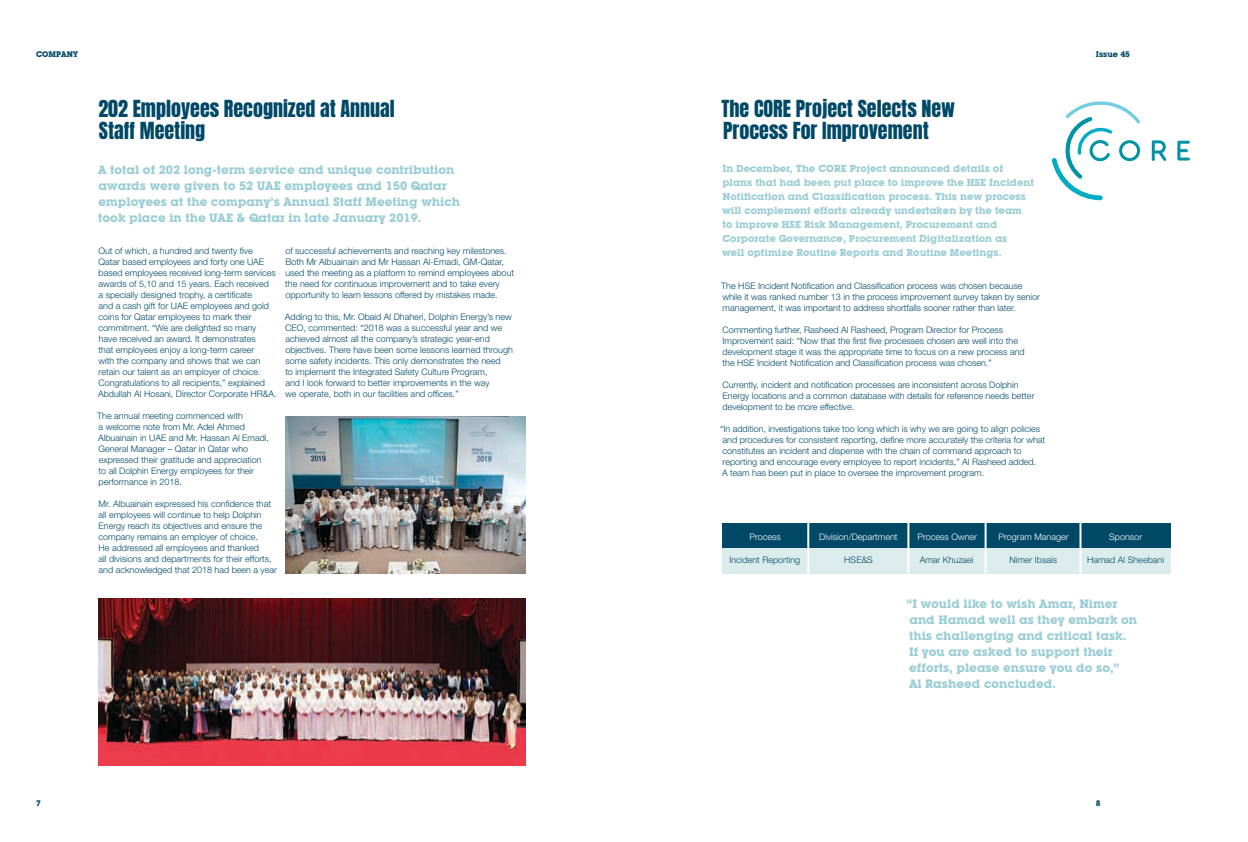
<style>
.page{position:relative;width:1248px;height:842px;background:#fff}
.page>*{position:absolute;margin:0;border:0;box-sizing:border-box;transform-origin:0 0}
.t1{font:20px/22px "Anton";color:#004966}
.t2{font:700 12px/16px "Lubalin Graph IT Cby BT";color:#9acdd4}
.t3{font:700 10px/14px "Lubalin Graph IT Cby BT";color:#9acdd4}
.t4{font:300 9px/11px "Helvetica Neue";color:#004966}
.t5{font:300 9px "Helvetica Neue";color:#fff}
.t6{font:700 8px "Lubalin Graph IT Cby BT";color:#004966}
</style>
<div class="page">
<img style="left:98px;top:599px;width:427px;height:167px">
<img style="left:285px;top:416px;width:240px;height:157px">
<div style="left:722px;top:523px;width:448px;height:25px;background:#004966"></div>
<div style="left:722px;top:548px;width:448px;height:25px;background:#dceced"></div>
<hr style="left:807px;top:523px;width:2px;height:50px;background:#fff">
<hr style="left:907px;top:523px;width:2px;height:50px;background:#fff">
<hr style="left:984px;top:523px;width:2px;height:50px;background:#fff">
<hr style="left:1079px;top:523px;width:2px;height:50px;background:#fff">
<svg style="left:1051px;top:101px;width:89px;height:99px"></svg>
<svg style="left:1151px;top:140px;width:15px;height:21px"></svg>
<svg style="left:1177px;top:141px;width:12px;height:20px"></svg>
<p class="t6" style="left:36px;top:49px;width:43px">COMPANY</p>
<h1 class="t1" style="left:98px;top:99px;width:298px">202 Employees Recognized at Annual<br>Staff Meeting</h1>
<h2 class="t2" style="left:98px;top:161px;width:363px">A total of 202 long-term service and unique contribution awards were given to 52 UAE employees and 150 Qatar employees at the company’s Annual Staff Meeting which took place in the UAE &amp; Qatar in late January 2019.</h2>
<p class="t4" style="left:285px;top:245px;width:230px">of successful achievements and reaching key milestones.<br>Both Mr Albuainain and Mr Hassan Al-Emadi, GM-Qatar, used the meeting as a platform to remind employees about the need for continuous improvement and to take every opportunity to learn lessons offered by mistakes made.</p>
<p class="t4" style="left:285px;top:311px;width:229px">Adding to this, Mr. Obaid Al Dhaheri, Dolphin Energy’s new CEO, commented: “2018 was a successful year and we achieved almost all the company’s strategic year-end objectives. There have been some lessons learned through some safety incidents. This only demonstrates the need<br>to implement the Integrated Safety Culture Program,<br>and I look forward to better improvements in the way<br>we operate, both in our facilities and offices.”</p>
<p class="t4" style="left:98px;top:245px;width:180px">Out of which, a hundred and twenty five<br>Qatar based employees and forty one UAE based employees received long-term services awards of 5,10 and 15 years. Each received<br>a specially designed trophy, a certificate<br>and a cash gift for UAE employees and gold coins for Qatar employees to mark their commitment. “We are delighted so many<br>have received an award. It demonstrates<br>that employees enjoy a long-term career<br>with the company and shows that we can retain our talent as an employer of choice.<br>Congratulations to all recipients,” explained Abdullah Al Hosani, Director Corporate HR&amp;A.</p>
<p class="t4" style="left:97px;top:410px;width:173px">The annual meeting commenced with<br>a welcome note from Mr. Adel Ahmed Albuainain in UAE and Mr. Hassan Al Emadi, General Manager – Qatar in Qatar who expressed their gratitude and appreciation to all Dolphin Energy employees for their performance in 2018.</p>
<p class="t4" style="left:98px;top:498px;width:180px">Mr. Albuainain expressed his confidence that all employees will continue to help Dolphin Energy reach its objectives and ensure the company remains an employer of choice.<br>He addressed all employees and thanked<br>all divisions and departments for their efforts, and acknowledged that 2018 had been a year</p>
<p class="t6" style="left:36px;top:798px;width:6px">7</p>
<h1 class="t1" style="left:721px;top:99px;width:235px">The CORE Project Selects New<br>Process For Improvement</h1>
<p class="t3" style="left:722px;top:161px;width:313px">In December, The CORE Project announced details of plans that had been put place to improve the HSE Incident Notification and Classification process. This new process will complement efforts already undertaken by the team to improve HSE Risk Management, Procurement and Corporate Governance, Procurement Digitalization as<br>well optimize Routine Reports and Routine Meetings.</p>
<p class="t4" style="left:721px;top:280px;width:320px">The HSE Incident Notification and Classification process was chosen because while it was ranked number 13 in the process improvement survey taken by senior management, it was important to address shortfalls sooner rather than later.</p>
<p class="t4" style="left:722px;top:324px;width:304px">Commenting further, Rasheed Al Rasheed, Program Director for Process Improvement said: “Now that the first five processes chosen are well into the development stage it was the appropriate time to focus on a new process and the HSE Incident Notification and Classification process was chosen.”</p>
<p class="t4" style="left:722px;top:379px;width:313px">Currently, incident and notification processes are inconsistent across Dolphin<br>Energy locations and a common database with details for reference needs better development to be more effective.</p>
<p class="t4" style="left:720px;top:423px;width:326px">“In addition, investigations take too long which is why we are going to align policies and procedures for consistent reporting, define more accurately the criteria for what constitutes an incident and dispense with the chain of command approach to reporting and encourage every employee to report incidents,” Al Rasheed added.<br>A team has been put in place to oversee the improvement program.</p>
<p class="t6" style="left:1095px;top:49px;width:35px">Issue 45</p>
<p class="t5" style="left:749px;top:531px;width:33px">Process</p>
<p class="t4" style="left:729px;top:554px;width:72px">Incident Reporting</p>
<p class="t5" style="left:819px;top:531px;width:80px">Division/Department</p>
<p class="t4" style="left:844px;top:554px;width:30px">HSE&amp;S</p>
<p class="t5" style="left:1109px;top:531px;width:34px">Sponsor</p>
<p class="t4" style="left:1086px;top:554px;width:78px">Hamad Al Sheebani</p>
<h2 class="t2" style="left:906px;top:596px;width:232px">“I would like to wish Amar, Nimer and Hamad well as they embark on this challenging and critical task.<br>If you are asked to support their efforts, please ensure you do so,”<br>Al Rasheed concluded.</h2>
<p class="t5" style="left:917px;top:531px;width:61px">Process Owner</p>
<p class="t4" style="left:919px;top:554px;width:55px">Amar Khuzaei</p>
<p class="t5" style="left:998px;top:531px;width:72px">Program Manager</p>
<p class="t4" style="left:1009px;top:554px;width:49px">Nimer Ibsais</p>
<p class="t6" style="left:1095px;top:798px;width:6px">8</p>
</div>
